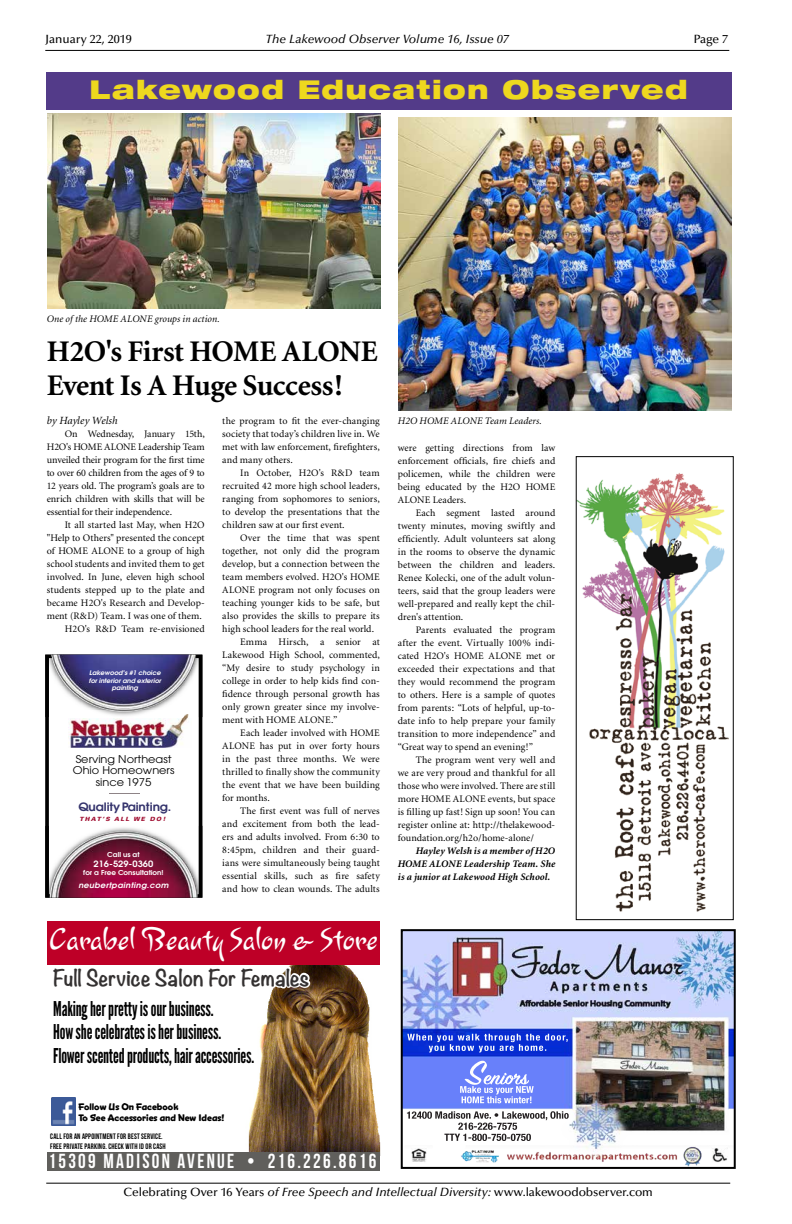
<style>
.page{position:relative;width:792px;height:1224px;background:#fff}
.page>*{position:absolute;margin:0;border:0;box-sizing:border-box;transform-origin:0 0}
.t1{font:700 30px/34px "Minion";letter-spacing:-.015em;color:#000}
.t2{font:29.2px "Lourdes";color:#fff;scale:.91 1}
.t3{font:900 expanded 26px "Helvetica Neue";letter-spacing:.055em;color:#eed81e}
.t4{font:20.4px/23.8px "League Gothic";letter-spacing:-.01em;color:#000;scale:.88 1}
.t5{font:20.4px "Bebas Neue";letter-spacing:.12em;color:#fff;scale:.94 1}
.t6{font:700 20.4px "Noteworthy";color:#343131}
.t7{font:500 12px "Optima";letter-spacing:-.01em;color:#000}
.t8{font:italic 500 12px "Optima";color:#000}
.t9{font:600 11.5px "Avant Garde";letter-spacing:-.01em;color:#35346d;scale:1.07 1}
.t10{font:italic 11px "Minion";letter-spacing:.005em;color:#000}
.t11{font:10.6px/11.8px "Avant Garde";color:#000;text-align:center;scale:1.07 1}
.t12{font:10px/13px "Minion";letter-spacing:.005em;color:#000;text-align:justify}
.t13{font:italic 700 10px/13px "Minion";letter-spacing:.01em;color:#000;text-align:justify}
.t14{font:italic 10px "Minion";letter-spacing:.01em;color:#000}
.t15{font:700 9.4px/11.7px "Snicker";color:#000}
.t16{font:600 8.7px "Avant Garde";color:#fff;scale:1.07 1}
.t17{font:7.9px/10.2px "Bebas Neue";letter-spacing:.025em;color:#000;scale:.95 1}
.t18{font:italic 600 7.7px "Avant Garde";letter-spacing:.04em;color:#fff;scale:1.07 1}
.t19{font:600 6.8px "Avant Garde";color:#fff;scale:1.07 1}
.t20{font:italic 600 6.3px/7.7px "Avant Garde";letter-spacing:-.01em;color:#fff;text-align:center;scale:1.07 1}
.t21{font:italic 900 5.8px "Univers LT Std";letter-spacing:.21em;color:#a10f32;scale:1.07 1}
.s1{font-style:italic}
</style>
<div class="page">
<hr style="left:45px;top:50px;width:684px;height:1px;background:#000">
<hr style="left:46px;top:1183px;width:684px;height:1px;background:#000">
<div style="left:46px;top:72px;width:686px;height:37px;background:#533b89"></div>
<img style="left:578px;top:473px;width:151px;height:439px">
<div style="left:576px;top:456px;width:158px;height:464px;border:1px solid #000"></div>
<img style="left:248px;top:965px;width:132px;height:187px">
<div style="left:47px;top:1152px;width:333px;height:19px;background:#605f5c"></div>
<img style="left:51px;top:1098px;width:24px;height:27px">
<div style="left:47px;top:922px;width:333px;height:43px;background:#be0027"></div>
<svg style="left:248px;top:965px;width:65px;height:44px"></svg>
<img style="left:404px;top:932px;width:329px;height:234px">
<div style="left:401px;top:929px;width:335px;height:240px;border:2px solid #000"></div>
<img style="left:398px;top:117px;width:333px;height:293px">
<img style="left:47px;top:114px;width:333px;height:194px">
<svg style="left:45px;top:717px;width:157px;height:109px"></svg>
<img style="left:45px;top:826px;width:157px;height:72px">
<img style="left:69px;top:831px;width:54px;height:23px">
<img style="left:68px;top:717px;width:123px;height:30px">
<hr style="left:109px;top:793px;width:30px;height:1px;background:#8e8487">
<img style="left:45px;top:655px;width:157px;height:62px">
<img style="left:51px;top:655px;width:29px;height:43px">
<p class="t7" style="left:45px;top:32px;width:88px">January 22, 2019</p>
<p class="t8" style="left:266px;top:32px;width:245px">The Lakewood Observer Volume 16, Issue 07</p>
<p class="t7" style="left:694px;top:32px;width:36px">Page 7</p>
<h3 class="t3" style="left:90px;top:73px;width:600px">Lakewood Education Observed</h3>
<p class="t14" style="left:47px;top:314px;width:175px">One of the HOME ALONE groups in action.</p>
<h1 class="t1" style="left:47px;top:335px;width:333px">H2O's First HOME ALONE<br>Event Is A Huge Success!</h1>
<p class="t10" style="left:47px;top:415px;width:72px">by Hayley Welsh</p>
<p class="t12" style="left:47px;top:428px;width:159px;text-indent:18px">On Wednesday, January 15th, H2O's HOME ALONE Leadership Team unveiled their program for the first time to over 60 children from the ages of 9 to 12 years old. The program’s goals are to enrich children with skills that will be essential for their independence.</p>
<p class="t12" style="left:47px;top:519px;width:159px;text-align:right">It all started last May, when H2O "Help to Others" presented the concept of HOME ALONE to a group of high school students and invited them to get involved. In June, eleven high school students stepped up to the plate and became H2O's Research and Develop&shy;ment (R&amp;D) Team. I was one of them.<br>H2O's R&amp;D Team re-envisioned</p>
<p class="t20" style="left:89px;top:669px;width:69px">Lakewood’s #1 choice for interior and exterior painting</p>
<p class="t11" style="left:73px;top:753px;width:96px">Serving Northeast<br>Ohio Homeowners since 1975</p>
<p class="t9" style="left:78px;top:799px;width:88px">Quality Painting.</p>
<p class="t21" style="left:79px;top:815px;width:82px">THAT’S ALL WE DO!</p>
<p class="t19" style="left:107px;top:850px;width:32px">Call us at</p>
<p class="t16" style="left:94px;top:859px;width:57px">216-529-0360</p>
<p class="t19" style="left:83px;top:868px;width:76px">for a Free Consultation!</p>
<p class="t18" style="left:78px;top:880px;width:86px">neubertpainting.com</p>
<p class="t12" style="left:222px;top:414px;width:159px">the program to fit the ever-changing society that today’s children live in. We met with law enforcement, firefighters, and many others.</p>
<p class="t12" style="left:222px;top:466px;width:159px;text-indent:18px">In October, H2O's R&amp;D team recruited 42 more high school leaders, ranging from sophomores to seniors, to develop the presentations that the children saw at our first event.</p>
<p class="t12" style="left:240px;top:531px;width:141px">Over the time that was spent</p>
<p class="t12" style="left:222px;top:544px;width:159px">together, not only did the program</p>
<p class="t12" style="left:222px;top:557px;width:159px">develop, but a connection between the</p>
<p class="t12" style="left:222px;top:570px;width:159px">team members evolved. H2O's HOME</p>
<p class="t12" style="left:222px;top:583px;width:159px">ALONE program not only focuses on</p>
<p class="t12" style="left:222px;top:596px;width:159px">teaching younger kids to be safe, but</p>
<p class="t12" style="left:222px;top:609px;width:159px">also provides the skills to prepare its</p>
<p class="t12" style="left:222px;top:622px;width:153px">high school leaders for the real world.</p>
<p class="t12" style="left:240px;top:635px;width:141px">Emma Hirsch, a senior at</p>
<p class="t12" style="left:222px;top:648px;width:159px">Lakewood High School, commented,</p>
<p class="t12" style="left:222px;top:661px;width:159px">“My desire to study psychology in</p>
<p class="t12" style="left:222px;top:674px;width:159px">college in order to help kids find con-</p>
<p class="t12" style="left:222px;top:687px;width:159px">fidence through personal growth has</p>
<p class="t12" style="left:222px;top:700px;width:159px">only grown greater since my involve-</p>
<p class="t12" style="left:222px;top:713px;width:117px">ment with HOME ALONE.”</p>
<p class="t12" style="left:240px;top:726px;width:141px">Each leader involved with HOME</p>
<p class="t12" style="left:222px;top:739px;width:159px">ALONE has put in over forty hours</p>
<p class="t12" style="left:222px;top:752px;width:159px">in the past three months. We were</p>
<p class="t12" style="left:222px;top:765px;width:159px">thrilled to finally show the community</p>
<p class="t12" style="left:222px;top:778px;width:159px">the event that we have been building</p>
<p class="t12" style="left:222px;top:791px;width:49px">for months.</p>
<p class="t12" style="left:240px;top:804px;width:141px">The first event was full of nerves</p>
<p class="t12" style="left:222px;top:817px;width:159px">and excitement from both the lead-</p>
<p class="t12" style="left:222px;top:830px;width:159px">ers and adults involved. From 6:30 to</p>
<p class="t12" style="left:222px;top:843px;width:159px">8:45pm, children and their guard-</p>
<p class="t12" style="left:222px;top:856px;width:159px">ians were simultaneously being taught</p>
<p class="t12" style="left:222px;top:869px;width:159px">essential skills, such as fire safety</p>
<p class="t12" style="left:222px;top:882px;width:159px">and how to clean wounds. The adults</p>
<h2 class="t2" style="left:50px;top:916px;width:362px">Carabel Beauty Salon &amp; Store</h2>
<h3 class="t6" style="left:53px;top:959px;width:258px">Full Service Salon For Females</h3>
<h3 class="t4" style="left:53px;top:996px;width:230px">Making her pretty is our business.<br>How she celebrates is her business.<br>Flower scented products, hair accessories.</h3>
<p class="t15" style="left:78px;top:1101px;width:148px">Follow Us On Facebook<br>To See Accessories and New Ideas!</p>
<p class="t17" style="left:50px;top:1131px;width:123px">CALL FOR AN APPOINTMENT FOR BEST SERVICE.<br>FREE PRIVATE PARKING. CHECK WITH ID OR CASH</p>
<h3 class="t5" style="left:49px;top:1150px;width:350px">15309 MADISON AVENUE • 216.226.8616</h3>
<p class="t14" style="left:398px;top:416px;width:146px">H2O HOME ALONE Team Leaders.</p>
<p class="t12" style="left:398px;top:441px;width:159px">were getting directions from law enforcement officials, fire chiefs and policemen, while the children were being educated by the H2O HOME ALONE Leaders.</p>
<p class="t12" style="left:398px;top:506px;width:159px;text-indent:18px">Each segment lasted around twenty minutes, moving swiftly and efficiently. Adult volunteers sat along in the rooms to observe the dynamic between the children and leaders.<br>Renee Kolecki, one of the adult volun&shy;teers, said that the group leaders were well-prepared and really kept the chil&shy;dren's attention.</p>
<p class="t12" style="left:398px;top:623px;width:159px;text-indent:18px">Parents evaluated the program after the event. Virtually 100% indi&shy;cated H2O's HOME ALONE met or exceeded their expectations and that they would recommend the program to others. Here is a sample of quotes from parents: “Lots of helpful, up-to&shy;date info to help prepare your family transition to more independence” and “Great way to spend an evening!”</p>
<p class="t12" style="left:398px;top:753px;width:159px;text-indent:18px">The program went very well and we are very proud and thankful for all those who were involved. There are still more HOME ALONE events, but space is filling up fast! Sign up soon! You can register online at: http://thelakewood&shy;foundation.org/h2o/home-alone/</p>
<p class="t13" style="left:398px;top:844px;width:159px;text-indent:18px">Hayley Welsh is a member of H2O HOME ALONE Leadership Team. She is a junior at Lakewood High School.</p>
<p class="t7" style="left:124px;top:1186px;width:531px">Celebrating Over 16 Years <span class="s1">of Free Speech and Intellectual Diversity:</span> www.lakewoodobserver.com</p>
</div>
